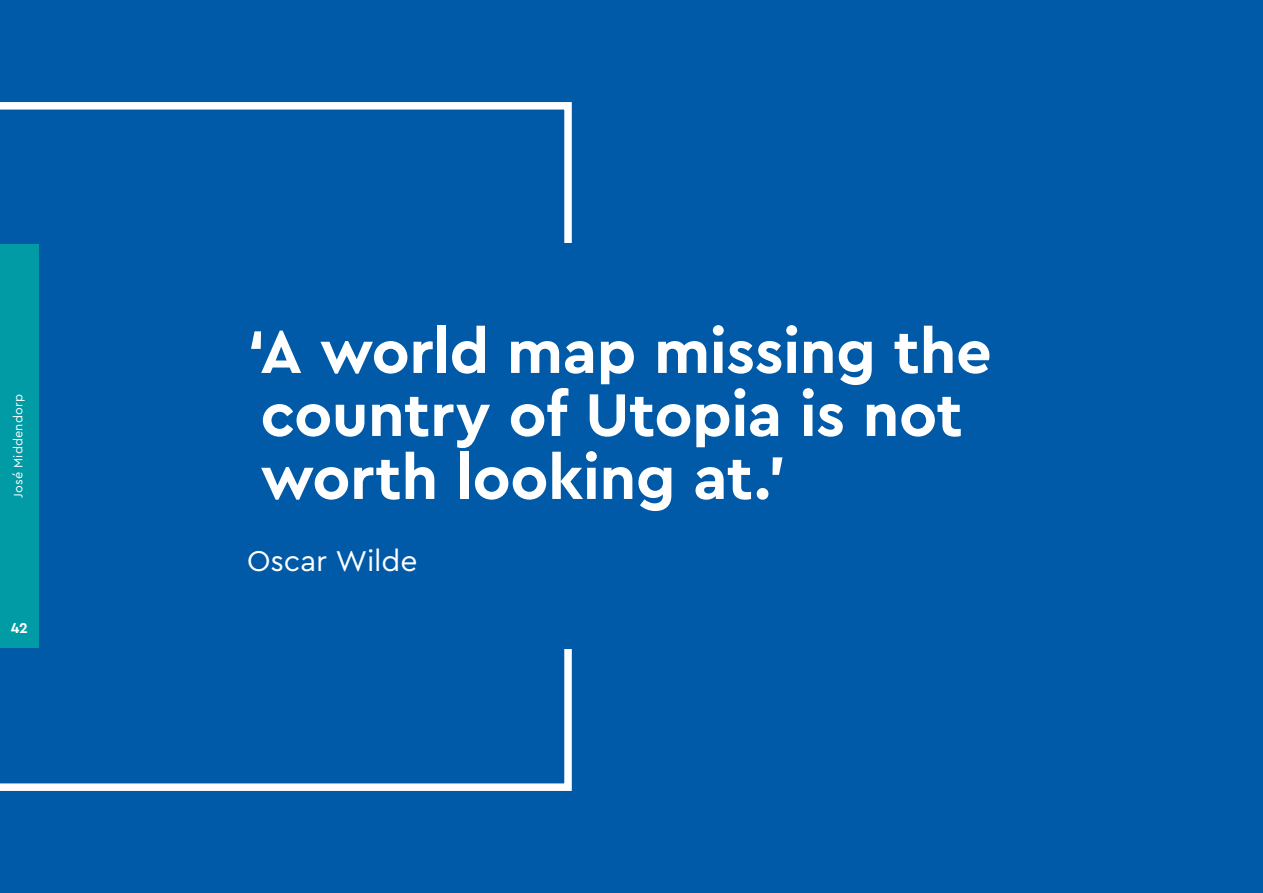
<style>
.page{position:relative;width:1263px;height:893px;background:#005aa7}
.page>*{position:absolute;margin:0;border:0;box-sizing:border-box;transform-origin:0 0}
.t1{font:700 63px/63px "Cera PRO";letter-spacing:-.005em;color:#fff}
.t2{font:30px "Cera PRO";letter-spacing:-.005em;color:#fff}
.t3{font:700 15px "Cera PRO";color:#fff}
.t4{font:12.75px "Cera PRO";letter-spacing:.015em;color:#fff}
</style>
<div class="page">
<svg style="left:0;top:102px;width:572px;height:689px"></svg>
<div style="left:247px;top:244px;width:790px;height:405px;background:#005aa7"></div>
<hr style="left:1262px;top:0;width:1px;height:893px;background:#000">
<p class="t4" style="left:10px;top:498px;width:105px;rotate:-90deg">José Middendorp</p>
<p class="t3" style="left:11px;top:618px;width:19px">42</p>
<p class="t1" style="left:247px;top:318px;width:746px">‘A world map missing the country of Utopia is not worth looking at.'</p>
<p class="t2" style="left:247px;top:541px;width:172px">Oscar Wilde</p>
</div>
